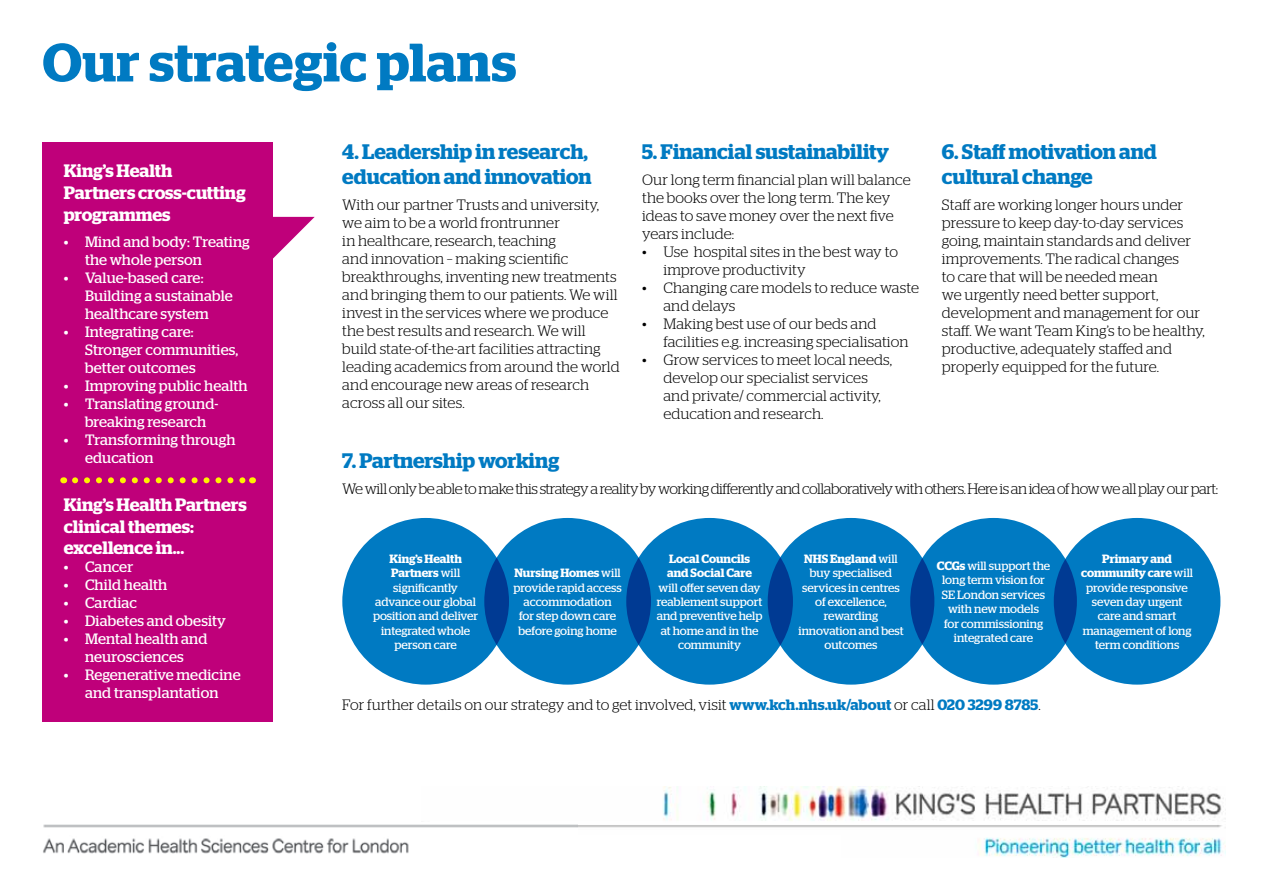
<style>
.page{position:relative;width:1263px;height:893px;background:#fff}
.page>*{position:absolute;margin:0;border:0;box-sizing:border-box;transform-origin:0 0}
.t1{font:600 54px "Stag";letter-spacing:.005em;color:#007ac2}
.t2{font:600 21px/25.2px "Stag";letter-spacing:-.005em;color:#007ac2}
.t3{font:600 18px/21.6px "Stag";letter-spacing:-.005em;color:#fff}
.t4{font:300 15px/18px "Stag";letter-spacing:.005em;color:#000}
.t5{font:15px/18px "Stag";letter-spacing:.01em;color:#fff}
.t6{font:300 15px "Stag";letter-spacing:-.03em;color:#000}
.t7{font:12px/14.4px "Stag";letter-spacing:-.005em;color:#fff;text-align:center}
.t8{font:600 12px/14.4px "Stag";color:#fff}
.s1{font-weight:600}
.s2{font-weight:600;color:#007ac2}
</style>
<div class="page">
<div style="left:43px;top:142px;width:230px;height:580px;background:#bf007a"></div>
<img style="left:577px;top:786px;width:647px;height:72px">
<img style="left:43px;top:824px;width:534px;height:30px">
<div style="left:532px;top:835px;width:309px;height:53px;background:#fff"></div>
<svg style="left:75px;top:477px;width:171px;height:6px"></svg>
<svg style="left:273px;top:217px;width:42px;height:42px"></svg>
<div style="left:342px;top:518px;width:167px;height:167px;background:#007ac2;border-radius:50%"></div>
<div style="left:484px;top:518px;width:167px;height:167px;background:#007ac2;border-radius:50%"></div>
<div style="left:626px;top:518px;width:167px;height:167px;background:#007ac2;border-radius:50%"></div>
<div style="left:768px;top:518px;width:166px;height:167px;background:#007ac2;border-radius:50%"></div>
<div style="left:910px;top:518px;width:167px;height:167px;background:#007ac2;border-radius:50%"></div>
<div style="left:1054px;top:518px;width:166px;height:167px;background:#007ac2;border-radius:50%"></div>
<h1 class="t1" style="left:43px;top:31px;width:475px">Our strategic plans</h1>
<p class="t3" style="left:64px;top:160px;width:184px">King’s Health<br>Partners cross-cutting programmes</p>
<p class="t5" style="left:85px;top:233px;width:166px;text-indent:-21px">• Mind and body: Treating the whole person</p>
<p class="t5" style="left:85px;top:269px;width:149px;text-indent:-21px">• Value-based care:<br>Building a sustainable healthcare system</p>
<p class="t5" style="left:85px;top:323px;width:155px;text-indent:-21px">• Integrating care:<br>Stronger communities, better outcomes</p>
<p class="t5" style="left:64px;top:377px;width:185px">• Improving public health</p>
<p class="t5" style="left:85px;top:395px;width:135px;text-indent:-21px">• Translating ground&shy;breaking research</p>
<p class="t5" style="left:85px;top:431px;width:152px;text-indent:-21px">• Transforming through education</p>
<p class="t3" style="left:64px;top:494px;width:184px">King’s Health Partners clinical themes: excellence in...</p>
<p class="t5" style="left:64px;top:558px;width:71px">• Cancer</p>
<p class="t5" style="left:64px;top:576px;width:105px">• Child health</p>
<p class="t5" style="left:64px;top:594px;width:75px">• Cardiac</p>
<p class="t5" style="left:64px;top:612px;width:164px">• Diabetes and obesity</p>
<p class="t5" style="left:64px;top:630px;width:145px;text-align:center">• Mental health and neurosciences</p>
<p class="t5" style="left:64px;top:666px;width:178px;text-align:center">• Regenerative medicine and transplantation</p>
<h2 class="t2" style="left:342px;top:138px;width:251px">4. Leadership in research, education and innovation</h2>
<p class="t4" style="left:342px;top:196px;width:279px">With our partner Trusts and university, we aim to be a world frontrunner<br>in healthcare, research, teaching<br>and innovation – making scientific breakthroughs, inventing new treatments and bringing them to our patients. We will invest in the services where we produce the best results and research. We will build state-of-the-art facilities attracting leading academics from around the world and encourage new areas of research across all our sites.</p>
<h2 class="t2" style="left:642px;top:138px;width:248px">5. Financial sustainability</h2>
<p class="t4" style="left:642px;top:171px;width:270px">Our long term financial plan will balance the books over the long term. The key ideas to save money over the next five years include:</p>
<p class="t4" style="left:663px;top:243px;width:236px;text-indent:-21px">• Use hospital sites in the best way to improve productivity</p>
<p class="t4" style="left:663px;top:279px;width:257px;text-indent:-21px">• Changing care models to reduce waste and delays</p>
<p class="t4" style="left:663px;top:315px;width:247px;text-indent:-21px">• Making best use of our beds and facilities e.g. increasing specialisation</p>
<p class="t4" style="left:663px;top:351px;width:230px;text-indent:-21px">• Grow services to meet local needs, develop our specialist services and private/ commercial activity, education and research.</p>
<h2 class="t2" style="left:942px;top:138px;width:216px">6. Staff motivation and cultural change</h2>
<p class="t4" style="left:942px;top:196px;width:264px">Staff are working longer hours under pressure to keep day-to-day services going, maintain standards and deliver improvements. The radical changes<br>to care that will be needed mean<br>we urgently need better support, development and management for our staff. We want Team King’s to be healthy, productive, adequately staffed and properly equipped for the future.</p>
<h2 class="t2" style="left:342px;top:447px;width:219px">7. Partnership working</h2>
<p class="t6" style="left:342px;top:480px;width:877px">Wewillonlybeabletomakethisstrategyarealitybyworkingdifferentlyandcollaborativelywithothers.Hereisanideaofhowweallplayourpart:</p>
<p class="t7" style="left:373px;top:551px;width:107px"><span class="s1">King’s Health<br>Partners</span> will significantly advance our global position and deliver integrated whole person care</p>
<p class="t7" style="left:513px;top:566px;width:110px"><span class="s1">Nursing Homes</span> will provide rapid access accommodation<br>for step down care before going home</p>
<p class="t8" style="left:667px;top:551px;width:86px">Local Councils and Social Care</p>
<p class="t7" style="left:657px;top:580px;width:107px">will offer seven day reablement support and preventive help at home and in the community</p>
<p class="t7" style="left:798px;top:551px;width:107px"><span class="s1">NHS England</span> will buy specialised services in centres of excellence, rewarding innovation and best outcomes</p>
<p class="t7" style="left:937px;top:559px;width:115px"><span class="s1">CCGs</span> will support the long term vision for<br>SE London services with new models<br>for commissioning integrated care</p>
<p class="t7" style="left:1081px;top:551px;width:113px"><span class="s1">Primary and community care</span> will provide responsive seven day urgent care and smart management of long term conditions</p>
<p class="t4" style="left:342px;top:696px;width:700px">For further details on our strategy and to get involved, visit <span class="s2">www.kch.nhs.uk/about</span> or call <span class="s2">020 3299 8785</span>.</p>
</div>
